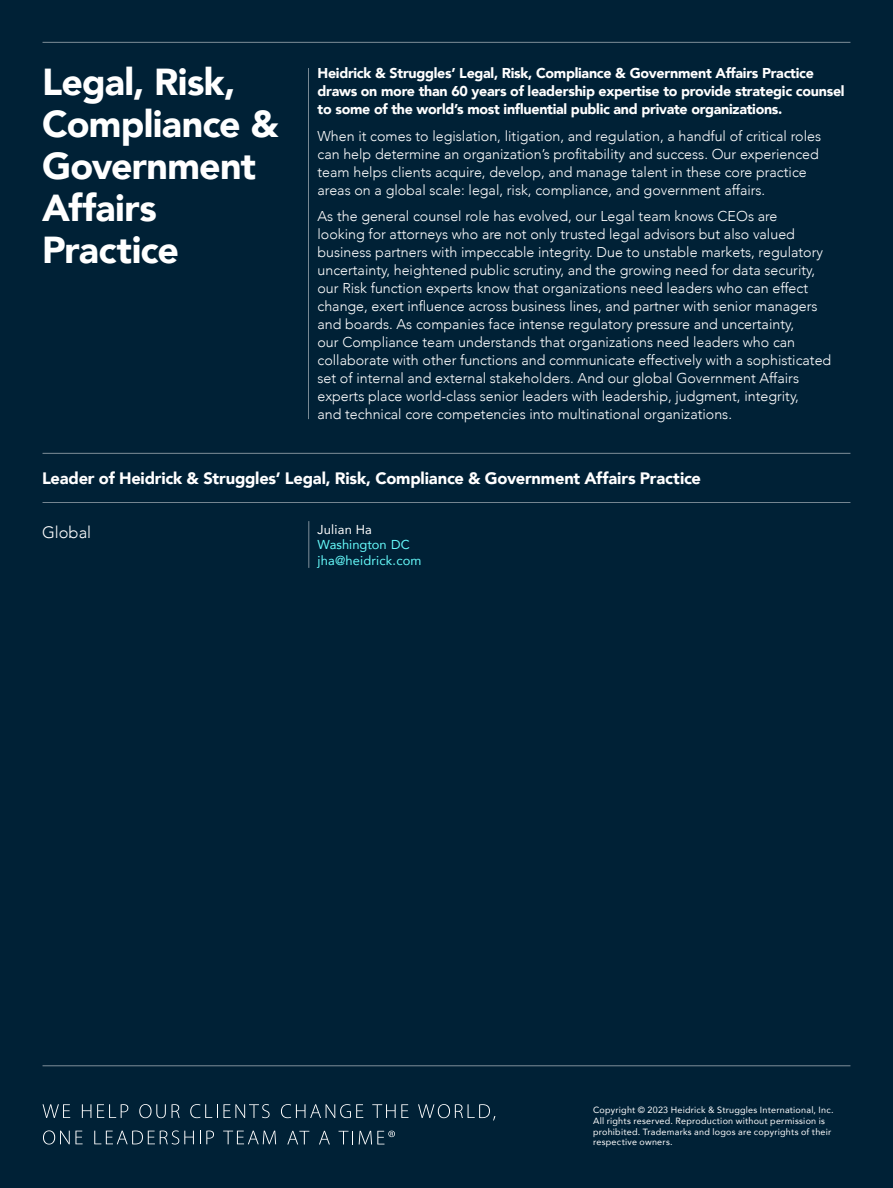
<style>
.page{position:relative;width:893px;height:1188px;background:#002136}
.page>*{position:absolute;margin:0;border:0;box-sizing:border-box;transform-origin:0 0}
.t1{font:900 37.5px/42px "Avenir";letter-spacing:-.02em;color:#fff}
.t2{font:900 16.5px "Avenir";letter-spacing:-.015em;color:#fff}
.t3{font:300 16.5px "Avenir";color:#fff}
.t4{font:300 14.25px/18px "Avenir";color:#fff}
.t5{font:900 14.25px/18px "Avenir";letter-spacing:-.02em;color:#fff}
.t6{font:12.9px/15.6px "Avenir";letter-spacing:.015em;color:#66fcfc}
.t7{font:12.9px "Avenir";letter-spacing:.015em;color:#fff}
.t8{font:9px/10.8px "Avenir";letter-spacing:.025em;color:#fff}
</style>
<div class="page">
<hr style="left:308px;top:68px;width:1px;height:351px;background:#fff">
<hr style="left:309px;top:521px;width:1px;height:47px;background:#fff">
<hr style="left:43px;top:453px;width:807px;height:1px;background:#fff">
<hr style="left:43px;top:502px;width:807px;height:1px;background:#fff">
<hr style="left:43px;top:42px;width:807px;height:1px;background:#fff">
<svg style="left:43px;top:1104px;width:27px;height:14px"></svg>
<svg style="left:82px;top:1104px;width:9px;height:14px"></svg>
<svg style="left:97px;top:1104px;width:31px;height:14px"></svg>
<svg style="left:139px;top:1104px;width:27px;height:14px"></svg>
<svg style="left:172px;top:1104px;width:8px;height:14px"></svg>
<svg style="left:190px;top:1104px;width:80px;height:14px"></svg>
<svg style="left:281px;top:1104px;width:82px;height:14px"></svg>
<svg style="left:372px;top:1104px;width:36px;height:14px"></svg>
<svg style="left:418px;top:1104px;width:77px;height:17px"></svg>
<svg style="left:43px;top:1130px;width:40px;height:15px"></svg>
<svg style="left:94px;top:1130px;width:100px;height:15px"></svg>
<svg style="left:200px;top:1131px;width:14px;height:13px"></svg>
<svg style="left:223px;top:1131px;width:53px;height:13px"></svg>
<svg style="left:287px;top:1131px;width:22px;height:13px"></svg>
<svg style="left:319px;top:1131px;width:11px;height:13px"></svg>
<svg style="left:338px;top:1131px;width:15px;height:13px"></svg>
<svg style="left:359px;top:1131px;width:36px;height:13px"></svg>
<hr style="left:43px;top:1066px;width:807px;height:1px;background:#fff">
<h1 class="t1" style="left:42px;top:60px;width:238px">Legal, Risk,<br>Compliance &amp;<br>Government<br>Affairs<br>Practice</h1>
<p class="t5" style="left:317px;top:64px;width:529px">Heidrick &amp; Struggles’ Legal, Risk, Compliance &amp; Government Affairs Practice draws on more than 60 years of leadership expertise to provide strategic counsel to some of the world’s most influential public and private organizations.</p>
<p class="t4" style="left:317px;top:127px;width:505px">When it comes to legislation, litigation, and regulation, a handful of critical roles can help determine an organization’s profitability and success. Our experienced team helps clients acquire, develop, and manage talent in these core practice areas on a global scale: legal, risk, compliance, and government affairs.</p>
<p class="t4" style="left:317px;top:207px;width:515px">As the general counsel role has evolved, our Legal team knows CEOs are<br>looking for attorneys who are not only trusted legal advisors but also valued business partners with impeccable integrity. Due to unstable markets, regulatory uncertainty, heightened public scrutiny, and the growing need for data security, our Risk function experts know that organizations need leaders who can effect change, exert influence across business lines, and partner with senior managers and boards. As companies face intense regulatory pressure and uncertainty,<br>our Compliance team understands that organizations need leaders who can collaborate with other functions and communicate effectively with a sophisticated set of internal and external stakeholders. And our global Government Affairs experts place world-class senior leaders with leadership, judgment, integrity,<br>and technical core competencies into multinational organizations.</p>
<p class="t2" style="left:42px;top:464px;width:660px">Leader of Heidrick &amp; Struggles’ Legal, Risk, Compliance &amp; Government Affairs Practice</p>
<p class="t7" style="left:317px;top:519px;width:56px">Julian Ha</p>
<p class="t6" style="left:317px;top:537px;width:106px">Washington DC jha@heidrick.com</p>
<p class="t3" style="left:42px;top:522px;width:51px">Global</p>
<p class="t8" style="left:593px;top:1104px;width:242px">Copyright © 2023 Heidrick &amp; Struggles International, Inc.<br>All rights reserved. Reproduction without permission is prohibited. Trademarks and logos are copyrights of their respective owners.</p>
</div>
